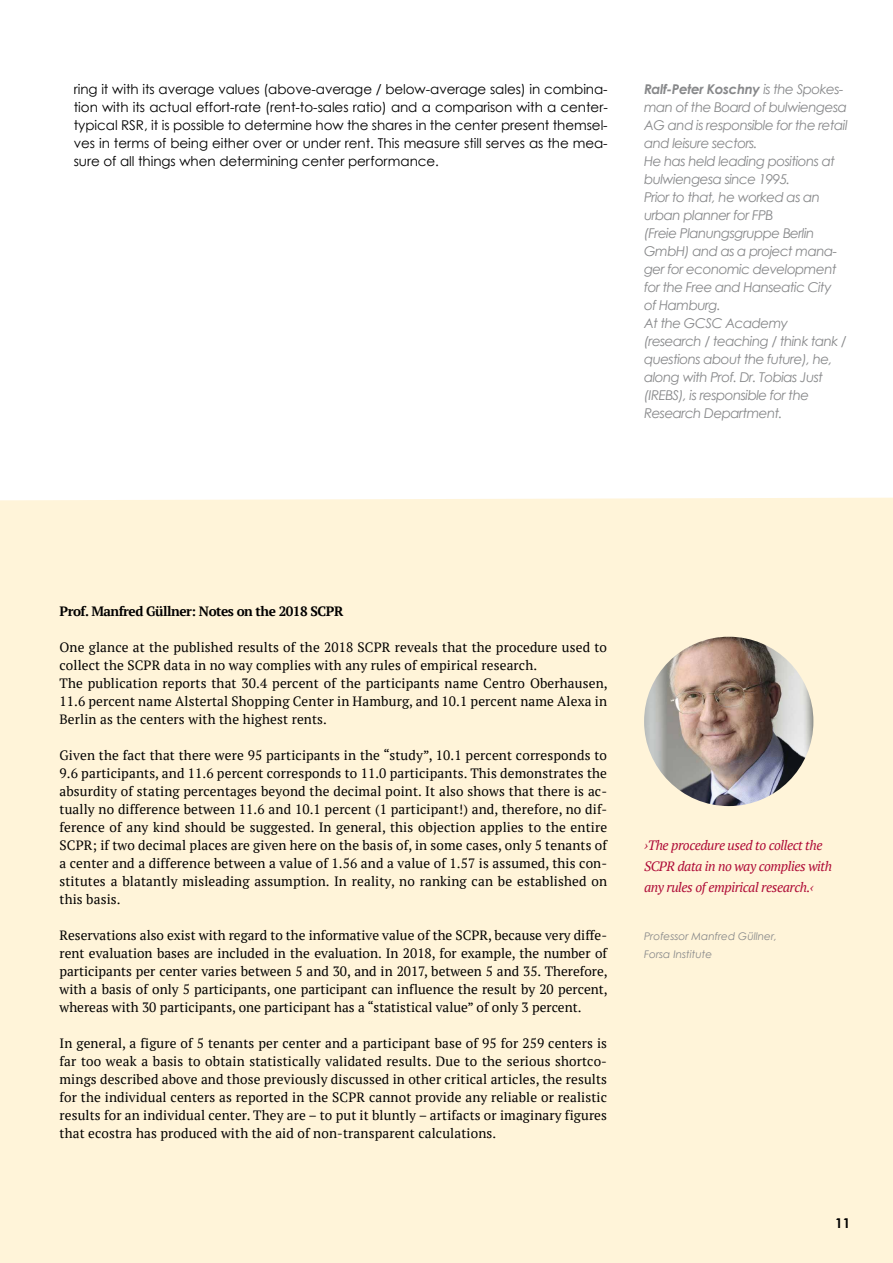
<style>
.page{position:relative;width:893px;height:1263px;background:#fff}
.page>*{position:absolute;margin:0;border:0;box-sizing:border-box;transform-origin:0 0}
.t1{font:13.5px/18px "PT Serif";letter-spacing:.01em;color:#000;text-align:justify}
.t2{font:italic 13.5px/18px "Century Gothic";letter-spacing:-.04em;color:#87888a}
.t3{font:13.5px/18px "Century Gothic";letter-spacing:-.005em;color:#000;text-align:justify}
.t4{font:italic 13.5px/21px "PT Serif";letter-spacing:-.03em;color:#af0b37}
.t5{font:700 13.5px "PT Serif";letter-spacing:-.035em;color:#000}
.t6{font:700 13.5px "Century Gothic";color:#000}
.t7{font:italic 10.5px/18px "Century Gothic";color:#87888a}
.s1{font-weight:700}
</style>
<div class="page">
<div style="left:0;top:497px;width:893px;height:766px;background:#fff4d9"></div>
<img style="left:644px;top:637px;width:169px;height:169px;border-radius:85px">
<p class="t3" style="left:74px;top:80px;width:536px">ring it with its average values (above-average / below-average sales) in combina&shy;tion with its actual effort-rate (rent-to-sales ratio) and a comparison with a center&shy;typical RSR, it is possible to determine how the shares in the center present themsel&shy;ves in terms of being either over or under rent. This measure still serves as the mea&shy;sure of all things when determining center performance.</p>
<p class="t2" style="left:644px;top:80px;width:205px"><span class="s1">Ralf-Peter Koschny</span> is the Spokes&shy;man of the Board of bulwiengesa<br>AG and is responsible for the retail and leisure sectors.<br>He has held leading positions at bulwiengesa since 1995.<br>Prior to that, he worked as an urban planner for FPB<br>(Freie Planungsgruppe Berlin<br>GmbH) and as a project mana&shy;ger for economic development for the Free and Hanseatic City<br>of Hamburg.<br>At the GCSC Academy (research / teaching / think tank / questions about the future), he, along with Prof. Dr. Tobias Just (IREBS), is responsible for the<br>Research Department.</p>
<p class="t5" style="left:60px;top:602px;width:285px">Prof. Manfred Güllner: Notes on the 2018 SCPR</p>
<p class="t1" style="left:60px;top:638px;width:550px;text-align:left">One glance at the published results of the 2018 SCPR reveals that the procedure used to collect the SCPR data in no way complies with any rules of empirical research.<br>The publication reports that 30.4 percent of the participants name Centro Oberhausen, 11.6 percent name Alstertal Shopping Center in Hamburg, and 10.1 percent name Alexa in Berlin as the centers with the highest rents.</p>
<p class="t1" style="left:60px;top:746px;width:549px">Given the fact that there were 95 participants in the “study”, 10.1 percent corresponds to 9.6 participants, and 11.6 percent corresponds to 11.0 participants. This demonstrates the absurdity of stating percentages beyond the decimal point. It also shows that there is ac&shy;tually no difference between 11.6 and 10.1 percent (1 participant!) and, therefore, no dif&shy;ference of any kind should be suggested. In general, this objection applies to the entire SCPR; if two decimal places are given here on the basis of, in some cases, only 5 tenants of a center and a difference between a value of 1.56 and a value of 1.57 is assumed, this con&shy;stitutes a blatantly misleading assumption. In reality, no ranking can be established on this basis.</p>
<p class="t1" style="left:60px;top:926px;width:550px">Reservations also exist with regard to the informative value of the SCPR, because very diffe&shy;rent evaluation bases are included in the evaluation. In 2018, for example, the number of participants per center varies between 5 and 30, and in 2017, between 5 and 35. Therefore, with a basis of only 5 participants, one participant can influence the result by 20 percent, whereas with 30 participants, one participant has a “statistical value” of only 3 percent.</p>
<p class="t1" style="left:60px;top:1034px;width:549px">In general, a figure of 5 tenants per center and a participant base of 95 for 259 centers is far too weak a basis to obtain statistically validated results. Due to the serious shortco&shy;mings described above and those previously discussed in other critical articles, the results for the individual centers as reported in the SCPR cannot provide any reliable or realistic results for an individual center. They are – to put it bluntly – artifacts or imaginary figures that ecostra has produced with the aid of non-transparent calculations.</p>
<p class="t4" style="left:644px;top:835px;width:189px">›The procedure used to collect the<br>SCPR data in no way complies with any rules of empirical research.‹</p>
<p class="t7" style="left:644px;top:927px;width:135px">Professor Manfred Güllner,<br>Forsa Institute</p>
<p class="t6" style="left:835px;top:1215px;width:17px">11</p>
</div>
